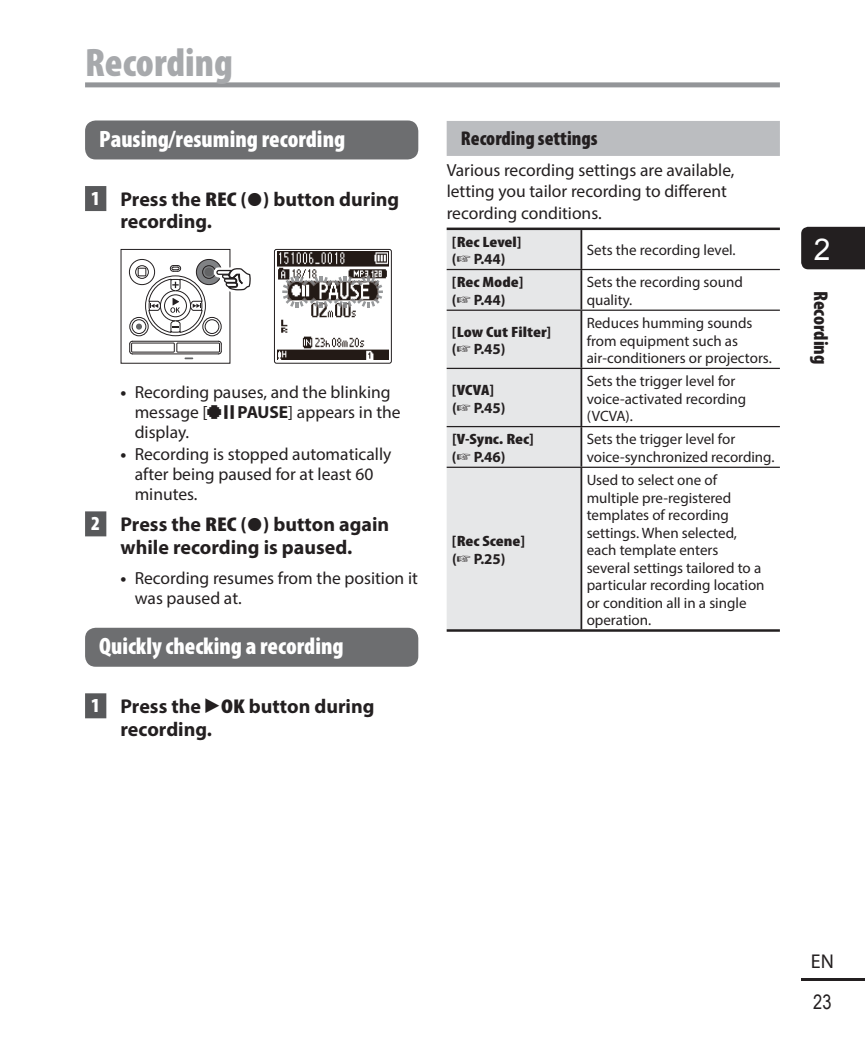
<style>
.page{position:relative;width:865px;height:1049px;background:#fff}
.page>*{position:absolute;margin:0;border:0;box-sizing:border-box;transform-origin:0 0}
.t1{font:900 condensed 40px "Myriad Pro";color:#a7a9ac}
.t2{font:30px "Arial";color:#fff}
.t3{font:900 condensed 23.75px "Myriad Pro";color:#fff}
.t4{font:700 20px/22.5px "Myriad Pro";color:#231f20}
.t5{font:900 condensed 20px "Myriad Pro";color:#231f20}
.t6{font:20px "Arial Narrow";color:#231f20}
.t7{font:20px "Myriad Pro";color:#231f20}
.t8{font:17.5px/20px "Myriad Pro";color:#231f20}
.t9{font:15px/17.5px "Myriad Pro";color:#231f20}
.t10{font:700 15px/17.5px "Myriad Pro";color:#231f20}
.t11{font:900 condensed 15px/17.5px "Myriad Pro";color:#231f20;scale:1.2 1}
.s1{font-weight:900;font-stretch:condensed;color:#fff}
.s2{font-weight:900;font-stretch:condensed}
.s3{font-family:"AP Yakumono";font-weight:400}
.s4{font-weight:700}
.s5{font-family:"DM1";font-size:16.25px}
.s6{font-weight:700;font-stretch:normal}
</style>
<div class="page">
<div style="left:801px;top:227px;width:64px;height:42px;background:#231f20"></div>
<hr style="left:801px;top:978px;width:64px;height:3px;background:#231f20">
<div style="left:85px;top:82px;width:695px;height:5px;background:#939598"></div>
<div style="left:85px;top:186px;width:21px;height:25px;background:#58595b"></div>
<div style="left:85px;top:511px;width:21px;height:25px;background:#58595b"></div>
<div style="left:85px;top:693px;width:21px;height:25px;background:#58595b"></div>
<div style="left:85px;top:120px;width:333px;height:39px;background:#6d6e70;border-radius:11px"></div>
<div style="left:274px;top:249px;width:118px;height:115px;border:1px solid #231f20;border-radius:2px"></div>
<div style="left:120px;top:249px;width:110px;height:115px;border:1px solid #231f20"></div>
<hr style="left:132px;top:353px;width:86px;height:1px;background:#231f20">
<hr style="left:132px;top:341px;width:86px;height:1px;background:#231f20">
<svg style="left:129px;top:341px;width:4px;height:13px"></svg>
<div style="left:129px;top:317px;width:19px;height:19px;border:1px solid #231f20;border-radius:50%"></div>
<div style="left:132px;top:319px;width:14px;height:15px;border:1px solid #231f20;border-radius:50%"></div>
<div style="left:129px;top:259px;width:26px;height:26px;border:1px solid #231f20;border-radius:50%"></div>
<div style="left:135px;top:265px;width:14px;height:14px;border:1px solid #231f20;border-radius:50%"></div>
<div style="left:145px;top:276px;width:61px;height:60px;border:1px solid #231f20;border-radius:50%"></div>
<svg style="left:170px;top:265px;width:11px;height:7px"></svg>
<div style="left:202px;top:317px;width:19px;height:19px;border:1px solid #231f20;border-radius:50%"></div>
<div style="left:205px;top:319px;width:14px;height:15px;border:1px solid #231f20;border-radius:50%"></div>
<div style="left:196px;top:259px;width:25px;height:26px;background:#808285;border-radius:50%"></div>
<div style="left:196px;top:259px;width:26px;height:26px;border:1px solid #231f20;border-radius:50%"></div>
<div style="left:202px;top:265px;width:14px;height:14px;border:1px solid #231f20;border-radius:50%"></div>
<svg style="left:218px;top:341px;width:4px;height:13px"></svg>
<div style="left:204px;top:267px;width:9px;height:10px;background:#636466;border-radius:50%"></div>
<svg style="left:136px;top:324px;width:6px;height:6px"></svg>
<svg style="left:184px;top:357px;width:9px;height:2px"></svg>
<svg style="left:148px;top:278px;width:55px;height:55px"></svg>
<div style="left:131px;top:343px;width:44px;height:9px;border:1px solid #231f20"></div>
<div style="left:176px;top:343px;width:44px;height:9px;border:1px solid #231f20"></div>
<div style="left:138px;top:268px;width:8px;height:8px;border:1px solid #231f20"></div>
<img style="left:277px;top:252px;width:111px;height:108px">
<svg style="left:281px;top:275px;width:102px;height:33px"></svg>
<svg style="left:211px;top:248px;width:40px;height:47px"></svg>
<div style="left:85px;top:628px;width:333px;height:39px;background:#6d6e70;border-radius:11px"></div>
<div style="left:446px;top:121px;width:334px;height:35px;background:#bbbdc0"></div>
<div style="left:446px;top:230px;width:134px;height:399px;background:#e6e7e8"></div>
<hr style="left:580px;top:230px;width:2px;height:39px;background:#231f20">
<hr style="left:580px;top:270px;width:2px;height:40px;background:#231f20">
<hr style="left:580px;top:311px;width:2px;height:57px;background:#231f20">
<hr style="left:580px;top:369px;width:2px;height:57px;background:#231f20">
<hr style="left:580px;top:427px;width:2px;height:40px;background:#231f20">
<hr style="left:580px;top:468px;width:2px;height:161px;background:#231f20">
<hr style="left:446px;top:269px;width:334px;height:1px;background:#231f20">
<hr style="left:446px;top:310px;width:334px;height:1px;background:#231f20">
<hr style="left:446px;top:368px;width:334px;height:1px;background:#231f20">
<hr style="left:446px;top:228px;width:334px;height:2px;background:#231f20">
<hr style="left:446px;top:629px;width:334px;height:3px;background:#231f20">
<hr style="left:446px;top:426px;width:334px;height:1px;background:#231f20">
<hr style="left:446px;top:467px;width:334px;height:1px;background:#231f20">
<h1 class="t1" style="left:85px;top:47px;width:149px">Recording</h1>
<h3 class="t3" style="left:99px;top:130px;width:247px">Pausing/resuming recording</h3>
<h3 class="t4" style="left:120px;top:189px;width:280px;text-indent:-29px"><span class="s1">1</span> Press the <span class="s2">REC</span> ( <span class="s3">s</span>) button during recording.</h3>
<p class="t8" style="left:135px;top:383px;width:267px;text-indent:-14px"><span class="s4">•</span> Recording pauses, and the blinking message [<span class="s5">7 5</span> <span class="s4">PAUSE</span>] appears in the display.</p>
<p class="t8" style="left:135px;top:445px;width:258px;text-indent:-14px"><span class="s4">•</span> Recording is stopped automatically after being paused for at least 60 minutes.</p>
<h3 class="t4" style="left:91px;top:514px;width:299px;text-align:center"><span class="s1">2</span> Press the <span class="s2">REC</span> ( <span class="s3">s</span>) button again while recording is paused.</h3>
<p class="t8" style="left:135px;top:569px;width:285px;text-indent:-14px"><span class="s4">•</span> Recording resumes from the position it was paused at.</p>
<h3 class="t3" style="left:99px;top:637px;width:246px">Quickly checking a recording</h3>
<h3 class="t4" style="left:120px;top:696px;width:255px;text-indent:-29px"><span class="s1">1</span> Press the <span class="s3">`</span><span class="s2">OK</span> button during recording.</h3>
<h3 class="t5" style="left:461px;top:131px;width:138px">Recording settings</h3>
<p class="t8" style="left:446px;top:161px;width:289px;line-height:21.2px">Various recording settings are available, letting you tailor recording to different recording conditions.</p>
<p class="t10" style="left:452px;top:234px;width:71px">[<span class="s2">Rec Level</span>] (☞ P.44)</p>
<p class="t9" style="left:586px;top:243px;width:150px">Sets the recording level.</p>
<p class="t10" style="left:452px;top:275px;width:73px">[<span class="s2">Rec Mode</span>] (☞ P.44)</p>
<p class="t9" style="left:586px;top:275px;width:158px">Sets the recording sound quality.</p>
<p class="t11" style="left:452px;top:324px;width:84px"><span class="s6">[</span>Low Cut Filter<span class="s6">] (</span>☞ <span class="s6">P.45)</span></p>
<p class="t9" style="left:586px;top:315px;width:187px">Reduces humming sounds from equipment such as air-conditioners or projectors.</p>
<p class="t10" style="left:452px;top:382px;width:55px">[<span class="s2">VCVA</span>] (☞ P.45)</p>
<p class="t9" style="left:586px;top:373px;width:161px">Sets the trigger level for voice-activated recording (VCVA).</p>
<p class="t11" style="left:452px;top:432px;width:70px"><span class="s6">[</span>V-Sync. Rec<span class="s6">] (</span>☞ <span class="s6">P.46)</span></p>
<p class="t9" style="left:586px;top:432px;width:189px">Sets the trigger level for voice-synchronized recording.</p>
<p class="t10" style="left:452px;top:534px;width:75px">[<span class="s2">Rec Scene</span>] (☞ P.25)</p>
<p class="t9" style="left:586px;top:472px;width:179px">Used to select one of multiple pre-registered templates of recording settings. When selected, each template enters several settings tailored to a particular recording location or condition all in a single operation.</p>
<h2 class="t2" style="left:814px;top:233px;width:18px">2</h2>
<h3 class="t5" style="left:828px;top:291px;width:75px;rotate:90deg">Recording</h3>
<h3 class="t7" style="left:811px;top:953px;width:25px">EN</h3>
<h3 class="t6" style="left:813px;top:991px;width:20px">23</h3>
</div>
